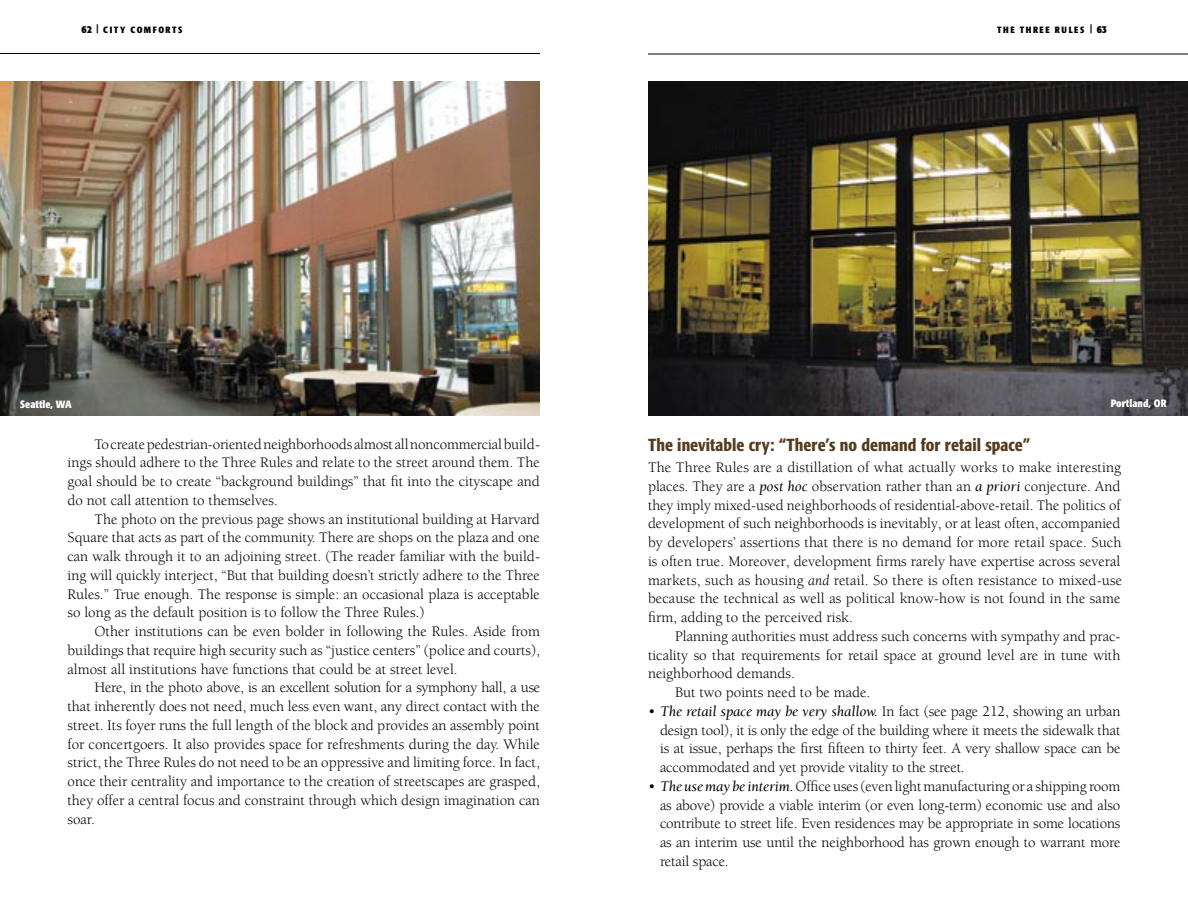
<style>
.page{position:relative;width:1188px;height:918px;background:#fff}
.page>*{position:absolute;margin:0;border:0;box-sizing:border-box;transform-origin:0 0}
.t1{font:500 condensed 17.25px "Formata";letter-spacing:.005em;color:#533a1d}
.t2{font:15px/18.8px "Berkeley";color:#000;text-align:justify}
.t3{font:700 condensed 10.5px "Formata";letter-spacing:.005em;color:#fff}
.t4{font:700 condensed 9px "Formata";letter-spacing:.175em;color:#000}
.s1{font-size:10.5px}
.s2{font-style:italic}
</style>
<div class="page">
<hr style="left:0;top:53px;width:540px;height:1px;background:#000">
<hr style="left:648px;top:54px;width:540px;height:1px;background:#000">
<img style="left:0;top:81px;width:540px;height:334px">
<img style="left:648px;top:81px;width:540px;height:334px">
<p class="t4" style="left:82px;top:24px;width:103px"><span class="s1">62</span> | CITY COMFORTS</p>
<p class="t4" style="left:997px;top:24px;width:112px">THE THREE RULES | <span class="s1">63</span></p>
<p class="t3" style="left:20px;top:398px;width:53px">Seattle, WA</p>
<p class="t3" style="left:1111px;top:397px;width:58px">Portland, OR</p>
<p class="t2" style="left:68px;top:435px;width:474px;text-indent:27px">To create pedestrian-oriented neighborhoods almost all noncommercial build&shy;ings should adhere to the Three Rules and relate to the street around them. The goal should be to create “background buildings” that fit into the cityscape and do not call attention to themselves.</p>
<p class="t2" style="left:68px;top:510px;width:474px;text-indent:27px">The photo on the previous page shows an institutional building at Harvard Square that acts as part of the community. There are shops on the plaza and one can walk through it to an adjoining street. (The reader familiar with the build&shy;ing will quickly interject, “But that building doesn’t strictly adhere to the Three Rules.” True enough. The response is simple: an occasional plaza is acceptable so long as the default position is to follow the Three Rules.)</p>
<p class="t2" style="left:68px;top:622px;width:474px;text-indent:27px">Other institutions can be even bolder in following the Rules. Aside from buildings that require high security such as “justice centers” (police and courts), almost all institutions have functions that could be at street level.</p>
<p class="t2" style="left:68px;top:679px;width:474px;text-indent:27px">Here, in the photo above, is an excellent solution for a symphony hall, a use that inherently does not need, much less even want, any direct contact with the street. Its foyer runs the full length of the block and provides an assembly point for concertgoers. It also provides space for refreshments during the day. While strict, the Three Rules do not need to be an oppressive and limiting force. In fact, once their centrality and importance to the creation of streetscapes are grasped, they offer a central focus and constraint through which design imagination can soar.</p>
<p class="t1" style="left:648px;top:435px;width:384px">The inevitable cry: “There’s no demand for retail space”</p>
<p class="t2" style="left:648px;top:458px;width:476px">The Three Rules are a distillation of what actually works to make interesting places. They are a <span class="s2">post hoc</span> observation rather than an <span class="s2">a priori</span> conjecture. And they imply mixed-used neighborhoods of residential-above-retail. The politics of development of such neighborhoods is inevitably, or at least often, accompanied by developers’ assertions that there is no demand for more retail space. Such is often true. Moreover, development firms rarely have expertise across several markets, such as housing <span class="s2">and</span> retail. So there is often resistance to mixed-use because the technical as well as political know-how is not found in the same firm, adding to the perceived risk.</p>
<p class="t2" style="left:675px;top:627px;width:447px">Planning authorities must address such concerns with sympathy and prac-</p>
<p class="t2" style="left:648px;top:646px;width:474px">ticality so that requirements for retail space at ground level are in tune with</p>
<p class="t2" style="left:648px;top:665px;width:149px">neighborhood demands.</p>
<p class="t2" style="left:675px;top:683px;width:197px">But two points need to be made.</p>
<p class="t2" style="left:660px;top:702px;width:462px;text-indent:-12px">• <span class="s2">The retail space may be very shallow.</span> In fact (see page 212, showing an urban design tool), it is only the edge of the building where it meets the sidewalk that is at issue, perhaps the first fifteen to thirty feet. A very shallow space can be accommodated and yet provide vitality to the street.</p>
<p class="t2" style="left:660px;top:777px;width:462px;text-indent:-12px">• <span class="s2">The use may be interim.</span> Office uses (even light manufacturing or a shipping room as above) provide a viable interim (or even long-term) economic use and also contribute to street life. Even residences may be appropriate in some locations as an interim use until the neighborhood has grown enough to warrant more retail space.</p>
</div>
